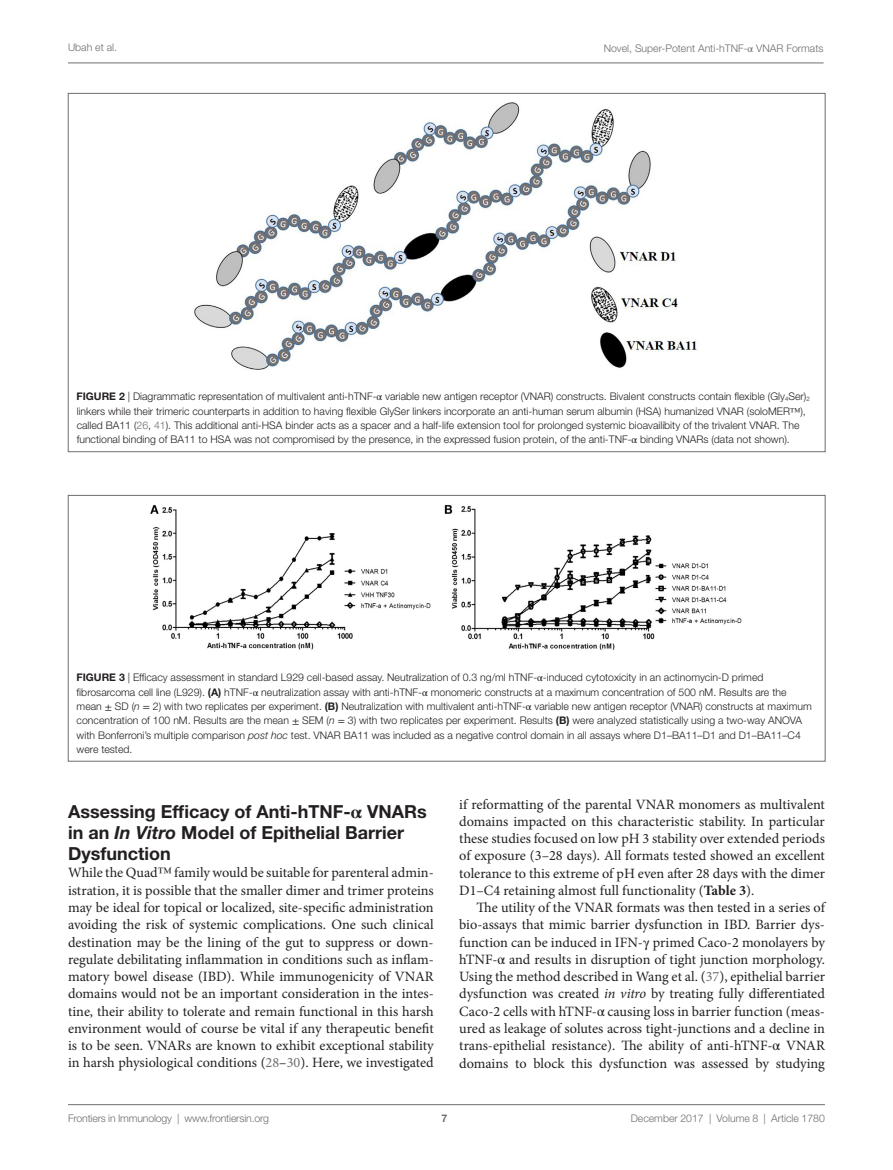
<style>
.page{position:relative;width:893px;height:1170px;background:#fff}
.page>*{position:absolute;margin:0;border:0;box-sizing:border-box;transform-origin:0 0}
.t1{font:700 18px/21px "Helvetica Neue LT Std";color:#231f20}
.t2{font:14.25px/17.2px "Minion Pro";color:#231f20;text-align:justify}
.t3{font:300 10.5px/14.2px "Helvetica Neue LT Std";color:#231f20}
.t4{font:300 10.5px "Helvetica Neue LT Std";color:#6c6d70}
.t5{font:700 10.5px "Helvetica Neue LT Std";color:#6c6d70}
.s1{font-family:"STIX General";font-weight:400}
.s2{font-weight:700}
.s3{color:#6c6d70}
.s4{font-style:italic}
.s5{font-family:"STIX General"}
</style>
<div class="page">
<img style="left:150px;top:505px;width:592px;height:145px">
<div style="left:68px;top:495px;width:757px;height:266px;border:1px solid #6c6d70"></div>
<img style="left:194px;top:102px;width:503px;height:268px">
<hr style="left:68px;top:1104px;width:757px;height:1px;background:#6c6d70">
<hr style="left:68px;top:63px;width:755px;height:1px;background:#6c6d70">
<p class="t4" style="left:68px;top:41px;width:51px">Ubah et al.</p>
<p class="t4" style="left:604px;top:42px;width:221px">Novel, Super-Potent Anti-hTNF-<span class="s1">α</span> VNAR Formats</p>
<p class="t3" style="left:77px;top:389px;width:735px"><span class="s2">FIG URE 2</span> | Diagrammatic representation of multivalent anti-hTNF-<span class="s1">α</span> variable new antigen receptor (VNAR) constructs. Bivalent constructs contain flexible (Gly<sub>4</sub>Ser)<sub>2 </sub>linkers while their trimeric counterparts in addition to having flexible GlySer linkers incorporate an anti-human serum albumin (HSA) humanized VNAR (soloMER<span class="s1">™</span>), called BA11 (<span class="s3">26</span>, <span class="s3">41</span>). This additional anti-HSA binder acts as a spacer and a half-life extension tool for prolonged systemic bioavailibity of the trivalent VNAR. The functional binding of BA11 to HSA was not compromised by the presence, in the expressed fusion protein, of the anti-TNF-<span class="s1">α</span> binding VNARs (data not shown).</p>
<p class="t3" style="left:77px;top:670px;width:737px"><span class="s2">FIG URE 3</span> | Efficacy assessment in standard L929 cell-based assay. Neutralization of 0.3 ng/ml hTNF-<span class="s1">α</span>-induced cytotoxicity in an actinomycin-D primed fibrosarcoma cell line (L929). <span class="s2">(A)</span> hTNF-<span class="s1">α</span> neutralization assay with anti-hTNF-<span class="s1">α</span> monomeric constructs at a maximum concentration of 500 nM. Results are the mean <span class="s1">±</span> SD (<span class="s4">n</span> <span class="s1">=</span> 2) with two replicates per experiment. <span class="s2">(B)</span> Neutralization with multivalent anti-hTNF-<span class="s1">α</span> variable new antigen receptor (VNAR) constructs at maximum concentration of 100 nM. Results are the mean <span class="s1">±</span> SEM (<span class="s4">n</span> <span class="s1">=</span> 3) with two replicates per experiment. Results <span class="s2">(B)</span> were analyzed statistically using a two-way ANOVA with Bonferroni’s multiple comparison <span class="s4">post hoc</span> test. VNAR BA11 was included as a negative control domain in all assays where D1–BA11–D1 and D1–BA11–C4 were tested.</p>
<p class="t1" style="left:68px;top:800px;width:324px">Assessing Efficacy of Anti-hTNF-<span class="s5">α</span> VNAR</p>
<p class="t1" style="left:417px;top:800px;width:11px">s</p>
<p class="t1" style="left:68px;top:821px;width:338px">in an <span class="s4">In Vitro</span> Model of Epithelial Barrier<br>Dysfunction</p>
<p class="t2" style="left:68px;top:864px;width:367px">While the Quad<span class="s5">™</span> family would be suitable for parenteral admin&shy;istration, it is possible that the smaller dimer and trimer proteins may be ideal for topical or localized, site-specific administration avoiding the risk of systemic complications. One such clinical destination may be the lining of the gut to suppress or down&shy;regulate debilitating inflammation in conditions such as inflam&shy;matory bowel disease (IBD). While immunogenicity of VNAR domains would not be an important consideration in the intes&shy;tine, their ability to tolerate and remain functional in this harsh environment would of course be vital if any therapeutic benefit is to be seen. VNARs are known to exhibit exceptional stability in harsh physiological conditions (<span class="s3">28</span>–<span class="s3">30</span>). Here, we investigated</p>
<p class="t2" style="left:459px;top:795px;width:367px">if reformatting of the parental VNAR monomers as multivalent domains impacted on this characteristic stability. In particular these studies focused on low pH 3 stability over extended periods of exposure (3–28 days). All formats tested showed an excellent tolerance to this extreme of pH even after 28 days with the dimer D1–C4 retaining almost full functionality (<span class="s2">Table 3</span>).</p>
<p class="t2" style="left:459px;top:898px;width:367px;text-indent:17px">The utility of the VNAR formats was then tested in a series of bio-assays that mimic barrier dysfunction in IBD. Barrier dys&shy;function can be induced in IFN-<span class="s5">γ</span> primed Caco-2 monolayers by hTNF-<span class="s5">α</span> and results in disruption of tight junction morphology.<br>Using the method described in Wang et al. (<span class="s3">37</span>), epithelial barrier dysfunction was created <span class="s4">in vitro</span> by treating fully differentiated Caco-2 cells with hTNF-<span class="s5">α</span> causing loss in barrier function (meas&shy;ured as leakage of solutes across tight-junctions and a decline in trans-epithelial resistance). The ability of anti-hTNF-<span class="s5">α</span> VNAR domains to block this dysfunction was assessed by studying</p>
<p class="t4" style="left:68px;top:1111px;width:203px">Frontiers in Immunology | www.frontiersin.org</p>
<p class="t4" style="left:631px;top:1111px;width:196px">December 2017 | Volume 8 | Article 1780</p>
<p class="t5" style="left:441px;top:1111px;width:7px">7</p>
</div>
